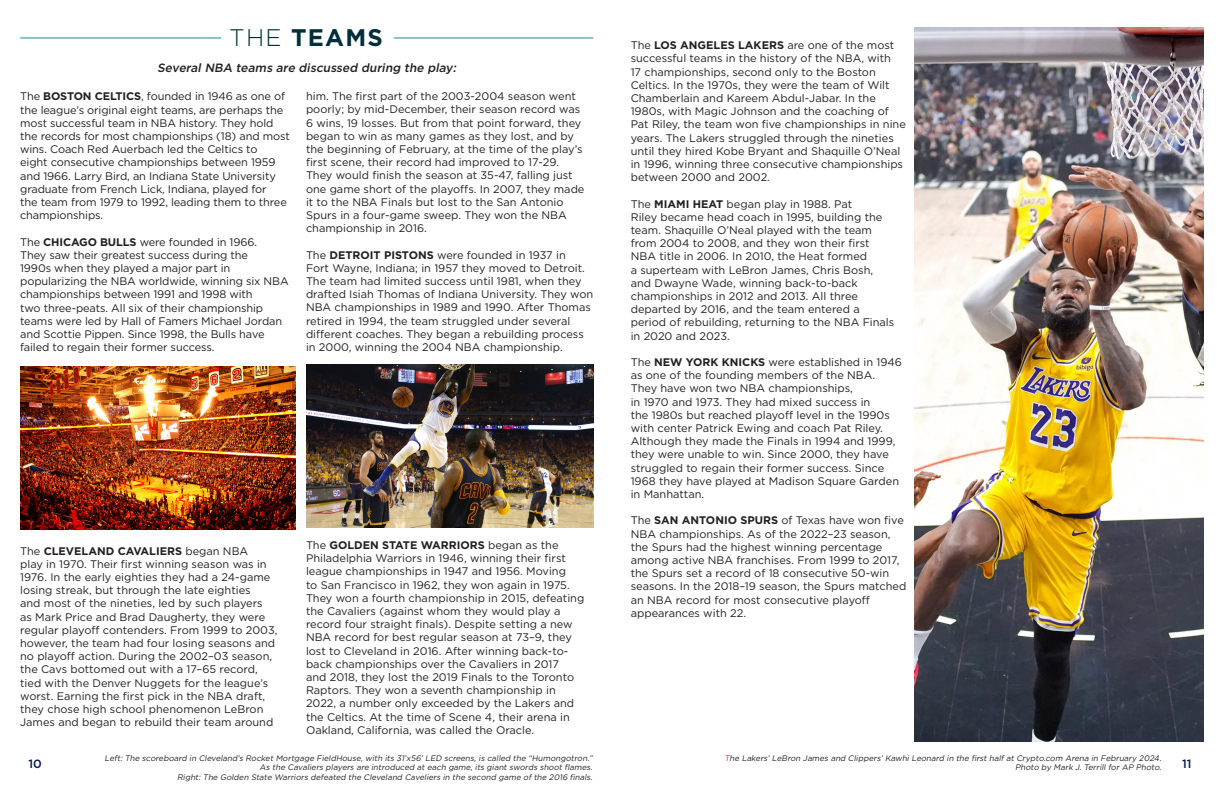
<style>
.page{position:relative;width:1224px;height:792px;background:#fff}
.page>*{position:absolute;margin:0;border:0;box-sizing:border-box;transform-origin:0 0}
.t1{font:700 24px "Gotham";letter-spacing:.05em;color:#002f3b}
.t2{font:italic 500 12px "Gotham";color:#231f20}
.t3{font:500 12px "Gotham";color:#021851}
.t4{font:11px/13.2px "Gotham";color:#231f20}
.t5{font:italic 8px/9.6px "Gotham";color:#231f20;text-align:right}
.s1{font-weight:300}
.s2{font-weight:700}
.s3{color:#bf1f84}
</style>
<div class="page">
<hr style="left:20px;top:37px;width:201px;height:2px;background:#85c2c6">
<hr style="left:394px;top:37px;width:199px;height:2px;background:#85c2c6">
<img style="left:20px;top:367px;width:275px;height:163px">
<img style="left:306px;top:365px;width:287px;height:163px">
<img style="left:914px;top:27px;width:290px;height:715px">
<p class="t1" style="left:229px;top:22px;width:155px"><span class="s1">THE</span> TEAMS</p>
<p class="t2" style="left:157px;top:60px;width:303px">Several NBA teams are discussed during the play:</p>
<p class="t4" style="left:20px;top:90px;width:271px">The <span class="s2">BOSTON CELTICS</span>, founded in 1946 as one of the league’s original eight teams, are perhaps the most successful team in NBA history. They hold the records for most championships (18) and most wins. Coach Red Auerbach led the Celtics to<br>eight consecutive championships between 1959 and 1966. Larry Bird, an Indiana State University graduate from French Lick, Indiana, played for<br>the team from 1979 to 1992, leading them to three championships.</p>
<p class="t4" style="left:20px;top:235px;width:270px">The <span class="s2">CHICAGO BULLS</span> were founded in 1966.<br>They saw their greatest success during the<br>1990s when they played a major part in popularizing the NBA worldwide, winning six NBA championships between 1991 and 1998 with<br>two three-peats. All six of their championship teams were led by Hall of Famers Michael Jordan and Scottie Pippen. Since 1998, the Bulls have failed to regain their former success.</p>
<p class="t4" style="left:306px;top:90px;width:280px">him. The first part of the 2003-2004 season went poorly; by mid-December, their season record was 6 wins, 19 losses. But from that point forward, they began to win as many games as they lost, and by the beginning of February, at the time of the play’s first scene, their record had improved to 17-29.<br>They would finish the season at 35-47, falling just one game short of the playoffs. In 2007, they made it to the NBA Finals but lost to the San Antonio Spurs in a four-game sweep. They won the NBA championship in 2016.</p>
<p class="t4" style="left:306px;top:248px;width:289px">The <span class="s2">DETROIT PISTONS</span> were founded in 1937 in<br>Fort Wayne, Indiana; in 1957 they moved to Detroit.<br>The team had limited success until 1981, when they drafted Isiah Thomas of Indiana University. They won NBA championships in 1989 and 1990. After Thomas retired in 1994, the team struggled under several different coaches. They began a rebuilding process in 2000, winning the 2004 NBA championship.</p>
<p class="t4" style="left:20px;top:544px;width:259px">The <span class="s2">CLEVELAND CAVALIERS</span> began NBA<br>play in 1970. Their first winning season was in 1976. In the early eighties they had a 24-game losing streak, but through the late eighties<br>and most of the nineties, led by such players<br>as Mark Price and Brad Daugherty, they were regular playoff contenders. From 1999 to 2003, however, the team had four losing seasons and no playoff action. During the 2002–03 season, the Cavs bottomed out with a 17–65 record, tied with the Denver Nuggets for the league’s worst. Earning the first pick in the NBA draft, they chose high school phenomenon LeBron James and began to rebuild their team around</p>
<p class="t4" style="left:306px;top:538px;width:280px">The <span class="s2">GOLDEN STATE WARRIORS</span> began as the Philadelphia Warriors in 1946, winning their first league championships in 1947 and 1956. Moving<br>to San Francisco in 1962, they won again in 1975.<br>They won a fourth championship in 2015, defeating the Cavaliers (against whom they would play a record four straight finals). Despite setting a new NBA record for best regular season at 73–9, they lost to Cleveland in 2016. After winning back-to&shy;back championships over the Cavaliers in 2017<br>and 2018, they lost the 2019 Finals to the Toronto Raptors. They won a seventh championship in 2022, a number only exceeded by the Lakers and the Celtics. At the time of Scene 4, their arena in Oakland, California, was called the Oracle.</p>
<p class="t4" style="left:631px;top:38px;width:277px">The <span class="s2">LOS ANGELES LAKERS</span> are one of the most successful teams in the history of the NBA, with<br>17 championships, second only to the Boston Celtics. In the 1970s, they were the team of Wilt Chamberlain and Kareem Abdul-Jabar. In the 1980s, with Magic Johnson and the coaching of Pat Riley, the team won five championships in nine years. The Lakers struggled through the nineties until they hired Kobe Bryant and Shaquille O’Neal in 1996, winning three consecutive championships between 2000 and 2002.</p>
<p class="t4" style="left:631px;top:197px;width:265px">The <span class="s2">MIAMI HEAT</span> began play in 1988. Pat<br>Riley became head coach in 1995, building the team. Shaquille O’Neal played with the team from 2004 to 2008, and they won their first NBA title in 2006. In 2010, the Heat formed<br>a superteam with LeBron James, Chris Bosh, and Dwayne Wade, winning back-to-back championships in 2012 and 2013. All three departed by 2016, and the team entered a period of rebuilding, returning to the NBA Finals in 2020 and 2023.</p>
<p class="t4" style="left:631px;top:355px;width:273px">The <span class="s2">NEW YORK KNICKS</span> were established in 1946 as one of the founding members of the NBA.<br>They have won two NBA championships,<br>in 1970 and 1973. They had mixed success in<br>the 1980s but reached playoff level in the 1990s with center Patrick Ewing and coach Pat Riley.<br>Although they made the Finals in 1994 and 1999, they were unable to win. Since 2000, they have struggled to regain their former success. Since 1968 they have played at Madison Square Garden in Manhattan.</p>
<p class="t4" style="left:631px;top:514px;width:277px">The <span class="s2">SAN ANTONIO SPURS</span> of Texas have won five NBA championships. As of the 2022–23 season, the Spurs had the highest winning percentage among active NBA franchises. From 1999 to 2017, the Spurs set a record of 18 consecutive 50-win seasons. In the 2018–19 season, the Spurs matched an NBA record for most consecutive playoff appearances with 22.</p>
<p class="t5" style="left:105px;top:753px;width:491px">Left: The scoreboard in Cleveland’s Rocket Mortgage FieldHouse, with its 31’x56’ LED screens, is called the “Humongotron.”<br>As the Cavaliers players are introduced at each game, its giant swords shoot flames.</p>
<p class="t5" style="left:177px;top:772px;width:419px">Right: The Golden State Warriors defeated the Cleveland Caveliers in the second game of the 2016 finals.</p>
<p class="t5" style="left:725px;top:753px;width:440px"><span class="s3">T</span>he Lakers’ LeBron James and Clippers’ Kawhi Leonard in the first half at Crypto.com Arena in February 2024.<br>Photo by Mark J. Terrill for AP Photo.</p>
<p class="t3" style="left:29px;top:756px;width:15px">10</p>
<p class="t3" style="left:1182px;top:756px;width:11px">11</p>
</div>
